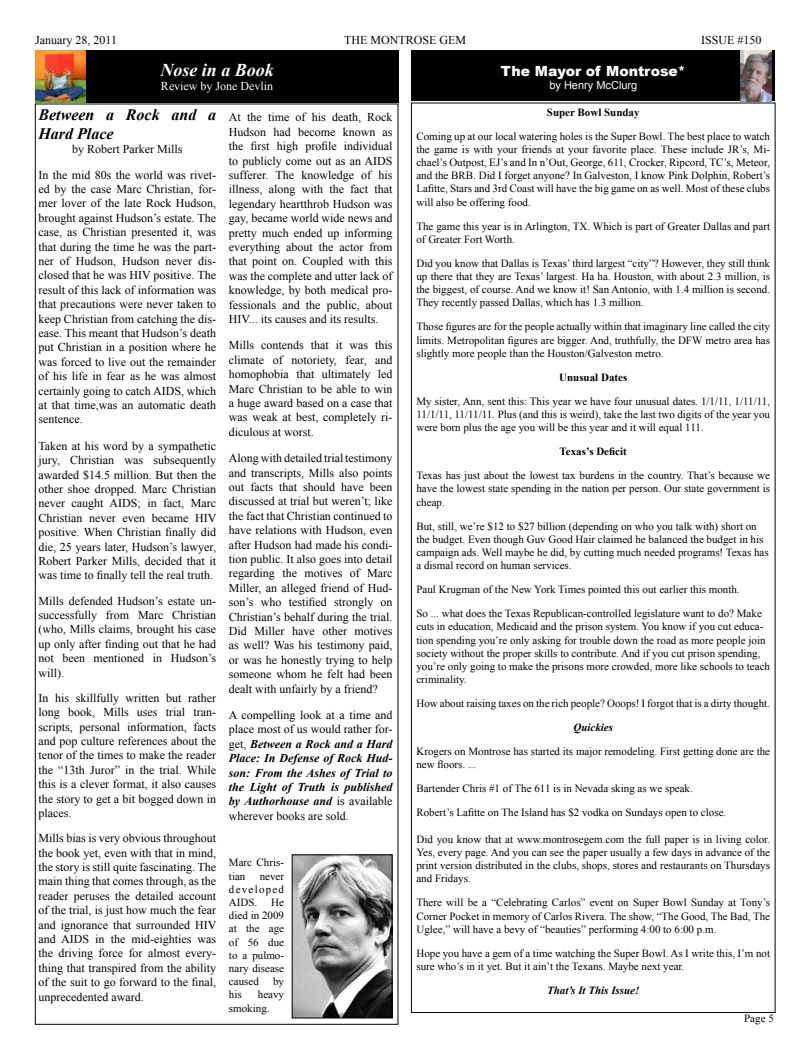
<style>
.page{position:relative;width:810px;height:1062px;background:#fff}
.page>*{position:absolute;margin:0;border:0;box-sizing:border-box;transform-origin:0 0}
.t1{font:italic 700 18px "Times New Roman";color:#fff}
.t2{font:italic 700 16px/19.2px "Times New Roman";color:#000}
.t3{font:900 14px "Arial";color:#fff}
.t4{font:12px/14.4px "Times New Roman";color:#000;text-align:justify}
.t5{font:italic 700 12px/14.4px "Times New Roman";color:#000;text-align:justify}
.t6{font:12px "Times New Roman";color:#fff}
.t7{font:11px/13.2px "Times New Roman";color:#000;text-align:justify}
.t8{font:700 11px "Times New Roman";color:#000}
.t9{font:italic 700 11px "Times New Roman";color:#000}
.t10{font:11px "Arial";color:#fff}
.s1{font-weight:400;font-style:normal}
</style>
<div class="page">
<div style="left:35px;top:50px;width:364px;height:53px;background:#000"></div>
<div style="left:411px;top:50px;width:364px;height:51px;background:#000"></div>
<img style="left:741px;top:50px;width:31px;height:52px">
<img style="left:35px;top:50px;width:51px;height:53px">
<img style="left:294px;top:856px;width:97px;height:160px">
<div style="left:292px;top:854px;width:101px;height:164px;border:1px solid #000"></div>
<p class="t4" style="left:35px;top:32px;width:83px">January 28, 2011</p>
<p class="t4" style="left:344px;top:32px;width:123px">THE MONTROSE GEM</p>
<p class="t4" style="left:701px;top:32px;width:62px">ISSUE #150</p>
<h1 class="t1" style="left:160px;top:57px;width:115px">Nose in a Book</h1>
<p class="t6" style="left:161px;top:78px;width:114px">Review by Jone Devlin</p>
<p class="t3" style="left:501px;top:61px;width:186px">The Mayor of Montrose*</p>
<p class="t10" style="left:549px;top:78px;width:90px">by Henry McClurg</p>
<p class="t8" style="left:547px;top:104px;width:94px">Super Bowl Sunday</p>
<p class="t7" style="left:416px;top:129px;width:355px">Coming up at our local watering holes is the Super Bowl. The best place to watch the game is with your friends at your favorite place. These include JR’s, Mi&shy;chael’s Outpost, EJ’s and In n’Out, George, 611, Crocker, Ripcord, TC’s, Meteor, and the BRB. Did I forget anyone? In Galveston, I know Pink Dolphin, Robert’s Lafitte, Stars and 3rd Coast will have the big game on as well. Most of these clubs will also be offering food.</p>
<p class="t7" style="left:416px;top:219px;width:355px">The game this year is in Arlington, TX. Which is part of Greater Dallas and part of Greater Fort Worth.</p>
<p class="t7" style="left:416px;top:256px;width:355px">Did you know that Dallas is Texas’ third largest “city”? However, they still think up there that they are Texas’ largest. Ha ha. Houston, with about 2.3 million, is the biggest, of course. And we know it! San Antonio, with 1.4 million is second.<br>They recently passed Dallas, which has 1.3 million.</p>
<p class="t7" style="left:416px;top:320px;width:355px">Those figures are for the people actually within that imaginary line called the city limits. Metropolitan figures are bigger. And, truthfully, the DFW metro area has slightly more people than the Houston/Galveston metro.</p>
<p class="t8" style="left:559px;top:370px;width:70px">Unusual Dates</p>
<p class="t7" style="left:416px;top:394px;width:355px">My sister, Ann, sent this: This year we have four unusual dates. 1/1/11, 1/11/11, 11/1/11, 11/11/11. Plus (and this is weird), take the last two digits of the year you were born plus the age you will be this year and it will equal 111.</p>
<p class="t8" style="left:560px;top:444px;width:69px">Texas’s Deficit</p>
<p class="t7" style="left:416px;top:469px;width:355px">Texas has just about the lowest tax burdens in the country. That’s because we have the lowest state spending in the nation per person. Our state government is cheap.</p>
<p class="t7" style="left:416px;top:519px;width:354px;text-align:left">But, still, we’re $12 to $27 billion (depending on who you talk with) short on the budget. Even though Guv Good Hair claimed he balanced the budget in his campaign ads. Well maybe he did, by cutting much needed programs! Texas has a dismal record on human services.</p>
<p class="t7" style="left:416px;top:577px;width:347px;line-height:24px">Paul Krugman of the New York Times pointed this out earlier this month.<br>So ... what does the Texas Republican-controlled legislature want to do? Make</p>
<p class="t7" style="left:416px;top:620px;width:355px;text-align:left">cuts in education, Medicaid and the prison system. You know if you cut educa&shy;tion spending you’re only asking for trouble down the road as more people join society without the proper skills to contribute. And if you cut prison spending, you’re only going to make the prisons more crowded, more like schools to teach criminality.</p>
<p class="t7" style="left:416px;top:697px;width:355px">How about raising taxes on the rich people? Ooops! I forgot that is a dirty thought.</p>
<p class="t9" style="left:573px;top:720px;width:41px">Quickies</p>
<p class="t7" style="left:416px;top:745px;width:355px">Krogers on Montrose has started its major remodeling. First getting done are the new floors. ...</p>
<p class="t7" style="left:416px;top:777px;width:311px;line-height:24px">Bartender Chris #1 of The 611 is in Nevada sking as we speak.<br>Robert’s Lafitte on The Island has $2 vodka on Sundays open to close.</p>
<p class="t7" style="left:416px;top:832px;width:355px">Did you know that at www.montrosegem.com the full paper is in living color.<br>Yes, every page. And you can see the paper usually a few days in advance of the print version distributed in the clubs, shops, stores and restaurants on Thursdays and Fridays.</p>
<p class="t7" style="left:416px;top:896px;width:355px">There will be a “Celebrating Carlos” event on Super Bowl Sunday at Tony’s Corner Pocket in memory of Carlos Rivera. The show, “The Good, The Bad, The Uglee,” will have a bevy of “beauties” performing 4:00 to 6:00 p.m.</p>
<p class="t7" style="left:416px;top:946px;width:355px">Hope you have a gem of a time watching the Super Bowl. As I write this, I’m not sure who’s in it yet. But it ain’t the Texans. Maybe next year.</p>
<p class="t9" style="left:547px;top:983px;width:94px">That’s It This Issue!</p>
<h2 class="t2" style="left:38px;top:104px;width:179px">Between a Rock and a<br>Hard Place</h2>
<p class="t4" style="left:38px;top:137px;width:179px;line-height:25.2px;text-align:center">by Robert Parker Mills<br>In the mid 80s the world was rivet-</p>
<p class="t4" style="left:38px;top:182px;width:179px">ed by the case Marc Christian, for&shy;mer lover of the late Rock Hudson, brought against Hudson’s estate. The case, as Christian presented it, was that during the time he was the part&shy;ner of Hudson, Hudson never dis&shy;closed that he was HIV positive. The result of this lack of information was that precautions were never taken to keep Christian from catching the dis&shy;ease. This meant that Hudson’s death put Christian in a position where he was forced to live out the remainder of his life in fear as he was almost certainly going to catch AIDS, which at that time,was an automatic death sentence.</p>
<p class="t4" style="left:38px;top:438px;width:179px">Taken at his word by a sympathetic jury, Christian was subsequently awarded $14.5 million. But then the other shoe dropped. Marc Christian never caught AIDS; in fact, Marc Christian never even became HIV positive. When Christian finally did die, 25 years later, Hudson’s lawyer, Robert Parker Mills, decided that it was time to finally tell the real truth.</p>
<p class="t4" style="left:38px;top:593px;width:179px">Mills defended Hudson’s estate un&shy;successfully from Marc Christian (who, Mills claims, brought his case up only after finding out that he had not been mentioned in Hudson’s will).</p>
<p class="t4" style="left:38px;top:690px;width:179px">In his skillfully written but rather long book, Mills uses trial tran&shy;scripts, personal information, facts and pop culture references about the tenor of the times to make the reader the “13th Juror” in the trial. While this is a clever format, it also causes the story to get a bit bogged down in places.</p>
<p class="t4" style="left:38px;top:831px;width:179px">Mills bias is very obvious throughout the book yet, even with that in mind, the story is still quite fascinating. The main thing that comes through, as the reader peruses the detailed account of the trial, is just how much the fear and ignorance that surrounded HIV and AIDS in the mid-eighties was the driving force for almost every&shy;thing that transpired from the ability of the suit to go forward to the final, unprecedented award.</p>
<p class="t4" style="left:229px;top:110px;width:165px">At the time of his death, Rock Hudson had become known as the first high profile individual to publicly come out as an AIDS sufferer. The knowledge of his illness, along with the fact that legendary heartthrob Hudson was gay, became world wide news and pretty much ended up informing everything about the actor from that point on. Coupled with this was the complete and utter lack of knowledge, by both medical pro&shy;fessionals and the public, about HIV... its causes and its results.</p>
<p class="t4" style="left:229px;top:338px;width:165px">Mills contends that it was this climate of notoriety, fear, and homophobia that ultimately led Marc Christian to be able to win a huge award based on a case that was weak at best, completely ri&shy;diculous at worst.</p>
<p class="t4" style="left:229px;top:451px;width:165px">Along with detailed trial testimony and transcripts, Mills also points out facts that should have been discussed at trial but weren’t; like the fact that Christian continued to have relations with Hudson, even after Hudson had made his condi&shy;tion public. It also goes into detail regarding the motives of Marc Miller, an alleged friend of Hud&shy;son’s who testified strongly on Christian’s behalf during the trial.<br>Did Miller have other motives as well? Was his testimony paid, or was he honestly trying to help someone whom he felt had been dealt with unfairly by a friend?</p>
<p class="t5" style="left:229px;top:708px;width:165px"><span class="s1">A compelling look at a time and place most of us would rather for&shy;get,</span> Between a Rock and a Hard Place: In Defense of Rock Hud&shy;son: From the Ashes of Trial to the Light of Truth is published by Authorhouse and <span class="s1">is available wherever books are sold.</span></p>
<p class="t7" style="left:229px;top:856px;width:57px">Marc Chris&shy;tian</p>
<p class="t7" style="left:229px;top:869px;width:57px;text-indent:31px">never developed AIDS.</p>
<p class="t7" style="left:229px;top:896px;width:57px;text-indent:42px">He died in 2009 at the age of 56 due to a pulmo&shy;nary disease caused</p>
<p class="t7" style="left:273px;top:975px;width:12px">by</p>
<p class="t7" style="left:229px;top:988px;width:14px">his</p>
<p class="t7" style="left:229px;top:988px;width:57px;text-indent:29px">heavy smoking.</p>
<p class="t7" style="left:744px;top:1011px;width:31px">Page 5</p>
</div>
